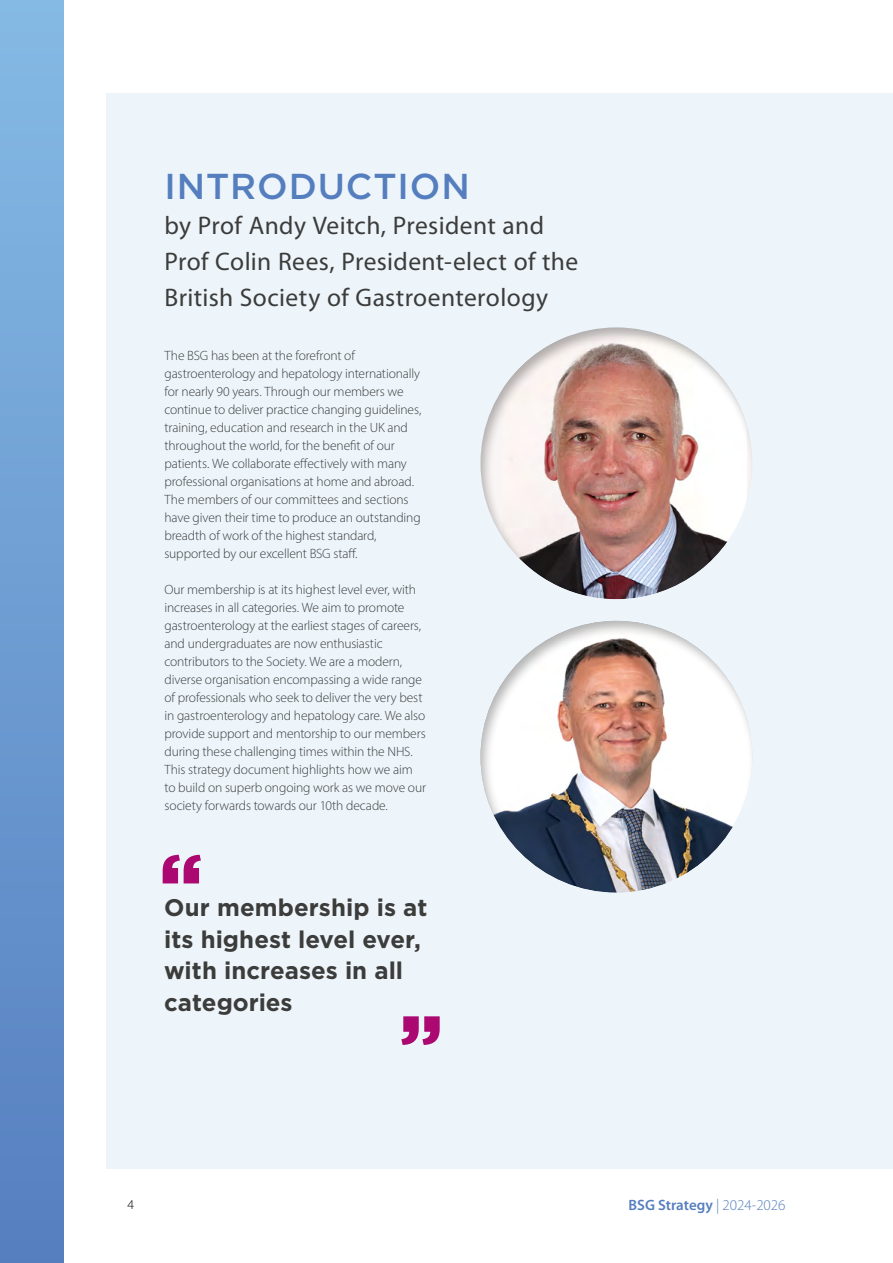
<style>
.page{position:relative;width:893px;height:1263px;background:#fff}
.page>*{position:absolute;margin:0;border:0;box-sizing:border-box;transform-origin:0 0}
.BSG_Subheader{font:500 36px "Gotham";letter-spacing:.025em;color:#557ebf}
.BSG_Standfirst{font:25.5px/36px "Myriad Pro";letter-spacing:.015em;color:#3c3c3b}
.BSG_Callout{font:700 24px/31.5px "Gotham";color:#3c3c3b}
.t1{font:600 15px "Myriad Pro";color:#557ebf}
.BSG_Body{font:300 13.5px/18px "Myriad Pro";letter-spacing:-.01em;color:#3c3c3b}
.t2{font:300 13.5px "Myriad Pro";color:#000}
.s1{font-weight:300}
</style>
<div class="page">
<div style="left:0;top:0;width:64px;height:1263px;background:linear-gradient(to bottom,#85bae4,#557fbf)"></div>
<div style="left:106px;top:94px;width:787px;height:1075px;background:#edf5fb"></div>
<div style="left:468px;top:315px;width:298px;height:285px;background:#000;opacity:.3"></div>
<div style="left:468px;top:608px;width:298px;height:285px;background:#000;opacity:.3"></div>
<svg style="left:163px;top:855px;width:38px;height:28px"></svg>
<svg style="left:401px;top:1016px;width:39px;height:29px"></svg>
<p class="BSG_Subheader" style="left:164px;top:163px;width:307px">INTRODUCTION</p>
<p class="BSG_Standfirst" style="left:164px;top:207px;width:415px">by Prof Andy Veitch, President and<br>Prof Colin Rees, President-elect of the<br>British Society of Gastroenterology</p>
<p class="BSG_Body" style="left:164px;top:346px;width:258px">The BSG has been at the forefront of gastroenterology and hepatology internationally for nearly 90 years. Through our members we continue to deliver practice changing guidelines, training, education and research in the UK and throughout the world, for the benefit of our patients. We collaborate effectively with many professional organisations at home and abroad.<br>The members of our committees and sections have given their time to produce an outstanding breadth of work of the highest standard, supported by our excellent BSG staff.</p>
<p class="BSG_Body" style="left:164px;top:580px;width:263px">Our membership is at its highest level ever, with increases in all categories. We aim to promote gastroenterology at the earliest stages of careers, and undergraduates are now enthusiastic contributors to the Society. We are a modern, diverse organisation encompassing a wide range of professionals who seek to deliver the very best in gastroenterology and hepatology care. We also provide support and mentorship to our members during these challenging times within the NHS.<br>This strategy document highlights how we aim to build on superb ongoing work as we move our society forwards towards our 10th decade.</p>
<p class="BSG_Callout" style="left:164px;top:892px;width:265px">Our membership is at its highest level ever, with increases in all categories</p>
<p class="t2" style="left:128px;top:1197px;width:8px">4</p>
<p class="t1" style="left:629px;top:1196px;width:159px">BSG Strategy <span class="s1">| 2024-2026</span></p>
</div>
